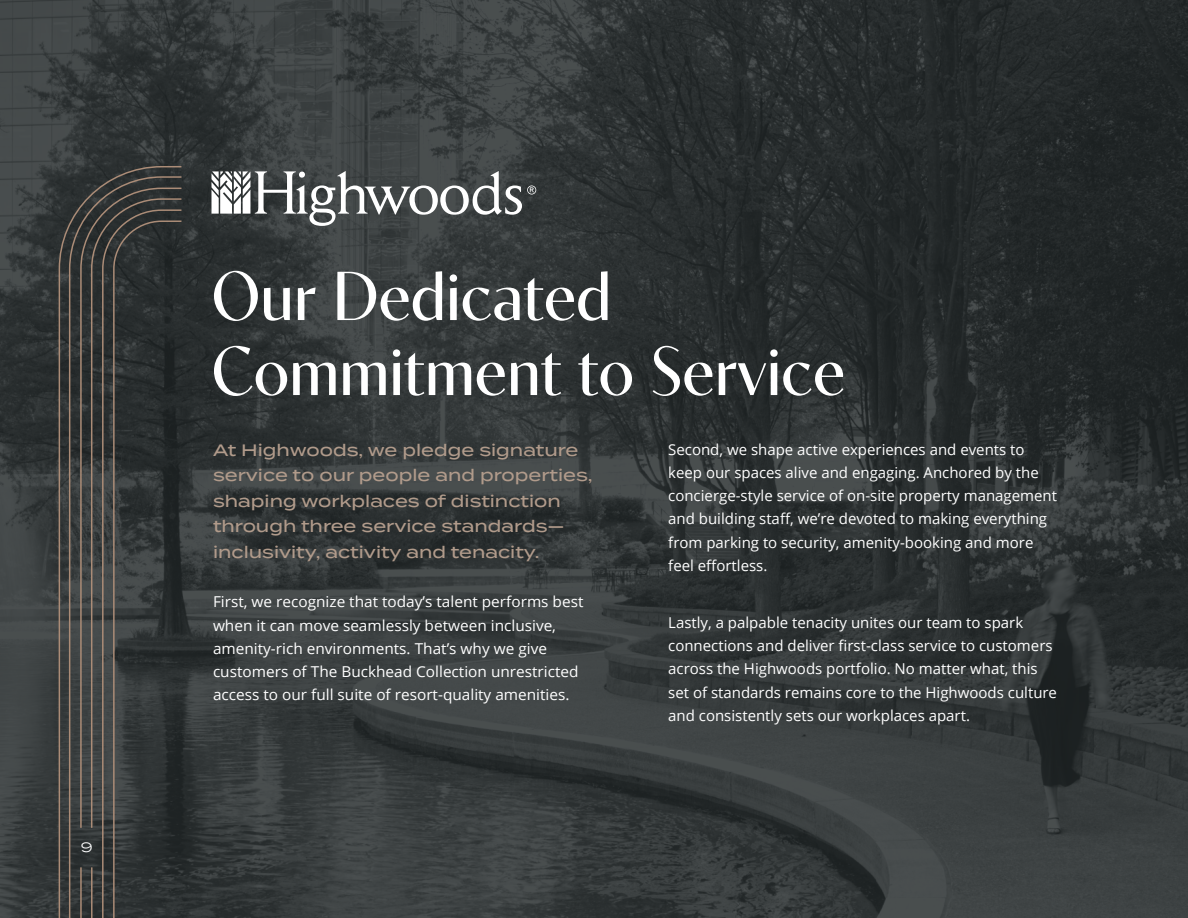
<style>
.page{position:relative;width:1188px;height:918px;background:#fff}
.page>*{position:absolute;margin:0;border:0;box-sizing:border-box;transform-origin:0 0}
.t1{font:500 69px/75px "Contralto";color:#fff}
.t2{font:500 16.5px/25.5px "Termina";color:#b19b8b}
.t3{font:15px/23.2px "Open Sans";color:#fff}
.t4{font:13.5px "Termina";color:#fff}
</style>
<div class="page">
<img style="left:0;top:0;width:1188px;height:918px">
<svg style="left:58px;top:165px;width:125px;height:753px"></svg>
<svg style="left:212px;top:171px;width:324px;height:55px"></svg>
<p class="t4" style="left:81px;top:837px;width:13px">9</p>
<h1 class="t1" style="left:212px;top:253px;width:635px">Our Dedicated<br>Commitment to Service</h1>
<p class="t2" style="left:213px;top:437px;width:381px">At Highwoods, we pledge signature service to our people and properties, shaping workplaces of distinction through three service standards— inclusivity, activity and tenacity.</p>
<p class="t3" style="left:213px;top:590px;width:372px">First, we recognize that today’s talent performs best when it can move seamlessly between inclusive, amenity-rich environments. That’s why we give customers of The Buckhead Collection unrestricted access to our full suite of resort-quality amenities.</p>
<p class="t3" style="left:668px;top:437px;width:390px">Second, we shape active experiences and events to keep our spaces alive and engaging. Anchored by the concierge-style service of on-site property management and building staff, we’re devoted to making everything from parking to security, amenity-booking and more feel effortless.</p>
<p class="t3" style="left:668px;top:611px;width:390px">Lastly, a palpable tenacity unites our team to spark connections and deliver first-class service to customers across the Highwoods portfolio. No matter what, this set of standards remains core to the Highwoods culture and consistently sets our workplaces apart.</p>
</div>
